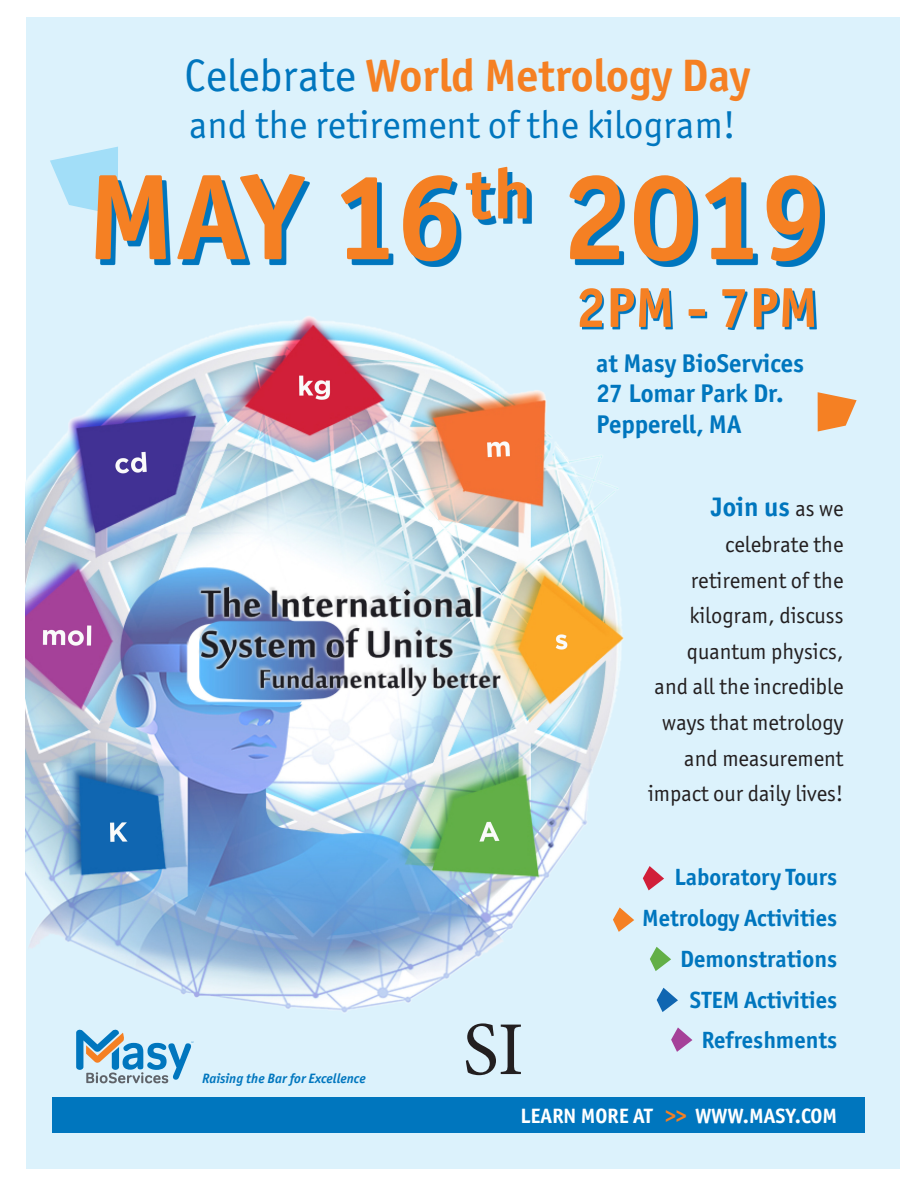
<style>
.page{position:relative;width:918px;height:1188px;background:#fff}
.page>*{position:absolute;margin:0;border:0;box-sizing:border-box;transform-origin:0 0}
.t1{font:700 122.4px "Officina Sans ITC Std";letter-spacing:-.01em;color:#f58023}
.t2{font:76.05px "Minion Pro";color:#231f20}
.t3{font:700 56.4px "Officina Sans ITC Std";color:#f58023}
.t4{font:700 45.6px "Officina Sans ITC Std";color:#f58023}
.t5{font:39px "Officina Sans ITC Std";color:#0076be}
.t6{font:700 26.85px "Officina Sans ITC Std";color:#0076be}
.t7{font:700 25.65px "Officina Sans ITC Std";color:#0076be}
.t8{font:700 23.55px "Officina Sans ITC Std";color:#0076be}
.t9{font:22.65px/35.7px "Officina Sans ITC Std";color:#231f20;text-align:right}
.t10{font:700 20.85px "Officina Sans ITC Std";color:#fff}
.t11{font:italic 700 13.65px "Officina Sans ITC Std";color:#0076be}
.s1{font-weight:400;color:#0076be}
.s2{font-weight:400;font-size:22.65px;color:#231f20}
.s3{color:#f58023}
</style>
<div class="page">
<div style="left:26px;top:17px;width:874px;height:1152px;background:#dcf2fc"></div>
<svg style="left:818px;top:392px;width:39px;height:40px"></svg>
<img style="left:26px;top:316px;width:598px;height:697px">
<svg style="left:50px;top:147px;width:68px;height:65px"></svg>
<svg style="left:643px;top:866px;width:21px;height:24px"></svg>
<svg style="left:613px;top:907px;width:21px;height:25px"></svg>
<svg style="left:650px;top:947px;width:21px;height:24px"></svg>
<svg style="left:657px;top:988px;width:21px;height:24px"></svg>
<svg style="left:671px;top:1027px;width:21px;height:25px"></svg>
<svg style="left:76px;top:1029px;width:117px;height:54px"></svg>
<div style="left:53px;top:1097px;width:812px;height:36px;background:#0076be"></div>
<svg style="left:101px;top:172px;width:724px;height:94px"></svg>
<svg style="left:582px;top:290px;width:235px;height:40px"></svg>
<p class="t4" style="left:185px;top:47px;width:567px"><span class="s1">Celebrate</span> World Metrology Day</p>
<p class="t5" style="left:190px;top:102px;width:548px">and the retirement of the kilogram!</p>
<p class="t1" style="left:87px;top:142px;width:742px">MAY 16<sup>th</sup> 2019</p>
<p class="t3" style="left:576px;top:273px;width:244px">2PM - 7PM</p>
<p class="t7" style="left:596px;top:347px;width:210px">at Masy BioServices</p>
<p class="t7" style="left:596px;top:378px;width:189px">27 Lomar Park Dr.</p>
<p class="t7" style="left:596px;top:409px;width:147px">Pepperell, MA</p>
<p class="t11" style="left:202px;top:1070px;width:165px">Raising the Bar for Excellence</p>
<p class="t2" style="left:463px;top:999px;width:63px">SI</p>
<p class="t6" style="left:711px;top:490px;width:134px">Join us <span class="s2">as we</span></p>
<p class="t9" style="left:648px;top:526px;width:197px">celebrate the retirement of the kilogram, discuss quantum physics, and all the incredible ways that metrology and measurement impact our daily lives!</p>
<p class="t8" style="left:674px;top:863px;width:164px">Laboratory Tours</p>
<p class="t8" style="left:642px;top:904px;width:196px">Metrology Activities</p>
<p class="t8" style="left:680px;top:944px;width:158px">Demonstrations</p>
<p class="t8" style="left:690px;top:985px;width:149px">STEM Activities</p>
<p class="t8" style="left:701px;top:1026px;width:137px">Refreshments</p>
<p class="t10" style="left:520px;top:1103px;width:318px">LEARN MORE AT <span class="s3">&gt;&gt;</span> WWW.MASY.COM</p>
</div>
